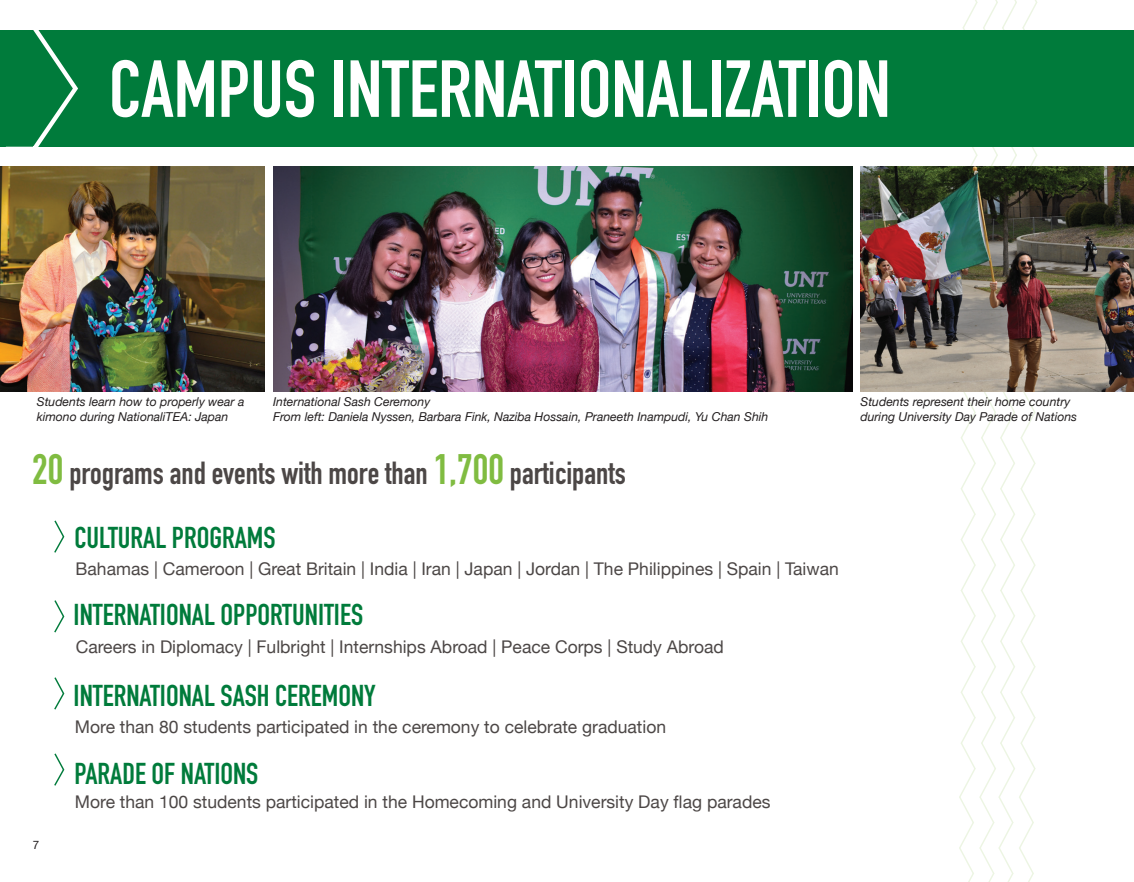
<style>
.page{position:relative;width:1134px;height:882px;background:#fff}
.page>*{position:absolute;margin:0;border:0;box-sizing:border-box;transform-origin:0 0}
.t1{font:700 79.45px "DIN Condensed";color:#fff}
.t2{font:700 31.5px "DIN Condensed";color:#4c4746}
.t3{font:700 29.75px "DIN Condensed";color:#007b3b}
.t4{font:17.5px "Helvetica Neue";color:#4c4746}
.t5{font:italic 12.25px/14.7px "Helvetica Neue";color:#231f20}
.t6{font:11.55px "Helvetica Neue";color:#231f20}
.s1{font-size:42px;color:#80bc41}
</style>
<div class="page">
<svg style="left:956px;top:0;width:83px;height:882px"></svg>
<div style="left:0;top:30px;width:1134px;height:116px;background:#007b3b"></div>
<svg style="left:2px;top:30px;width:79px;height:117px"></svg>
<svg style="left:54px;top:520px;width:11px;height:33px"></svg>
<svg style="left:54px;top:600px;width:11px;height:33px"></svg>
<svg style="left:54px;top:677px;width:11px;height:33px"></svg>
<svg style="left:54px;top:753px;width:11px;height:33px"></svg>
<img style="left:860px;top:167px;width:274px;height:224px">
<img style="left:0;top:167px;width:265px;height:224px">
<img style="left:273px;top:167px;width:579px;height:224px">
<h1 class="t1" style="left:109px;top:36px;width:783px">CAMPUS INTERNATIONALIZATION</h1>
<p class="t5" style="left:37px;top:395px;width:209px">Students learn how to properly wear a kimono during NationaliTEA: Japan</p>
<p class="t5" style="left:273px;top:395px;width:497px">International Sash Ceremony<br>From left: Daniela Nyssen, Barbara Fink, Naziba Hossain, Praneeth Inampudi, Yu Chan Shih</p>
<p class="t5" style="left:860px;top:395px;width:218px">Students represent their home country during University Day Parade of Nations</p>
<h2 class="t2" style="left:32px;top:452px;width:595px"><span class="s1">20</span> programs and events with more than <span class="s1">1,700</span> participants</h2>
<h3 class="t3" style="left:74px;top:518px;width:202px">CULTURAL PROGRAMS</h3>
<p class="t4" style="left:76px;top:556px;width:765px">Bahamas | Cameroon | Great Britain | India | Iran | Japan | Jordan | The Philippines | Spain | Taiwan</p>
<h3 class="t3" style="left:74px;top:595px;width:291px">INTERNATIONAL OPPORTUNITIES</h3>
<p class="t4" style="left:76px;top:634px;width:650px">Careers in Diplomacy | Fulbright | Internships Abroad | Peace Corps | Study Abroad</p>
<h3 class="t3" style="left:74px;top:675px;width:304px">INTERNATIONAL SASH CEREMONY</h3>
<p class="t4" style="left:75px;top:714px;width:593px">More than 80 students participated in the ceremony to celebrate graduation</p>
<p class="t6" style="left:33px;top:837px;width:8px">7</p>
<h3 class="t3" style="left:74px;top:753px;width:185px">PARADE OF NATIONS</h3>
<p class="t4" style="left:75px;top:790px;width:697px">More than 100 students participated in the Homecoming and University Day flag parades</p>
</div>
